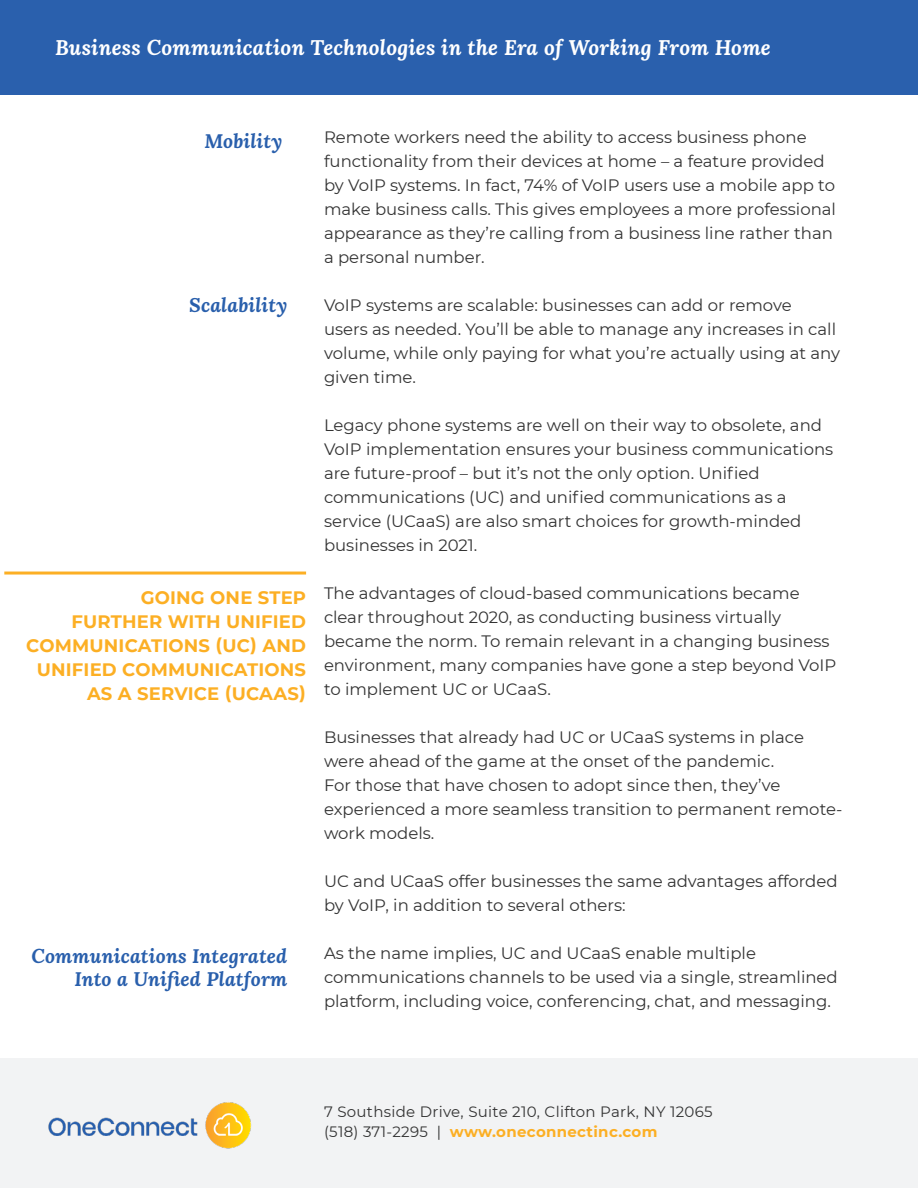
<style>
.page{position:relative;width:918px;height:1188px;background:#fff}
.page>*{position:absolute;margin:0;border:0;box-sizing:border-box;transform-origin:0 0}
.t1{font:italic 700 21px "Lora";letter-spacing:.01em;color:#fff}
.t2{font:italic 700 19.5px/22.5px "Lora";letter-spacing:.01em;color:#295fac;text-align:right}
.t3{font:700 18px/24px "Montserrat";letter-spacing:.01em;color:#fcaf24;text-align:right}
.t4{font:16.5px/24px "Montserrat";color:#333}
.t5{font:15px/19.5px "Montserrat";letter-spacing:.02em;color:#333}
.s1{font-weight:700;color:#fcaf24}
</style>
<div class="page">
<div style="left:0;top:0;width:918px;height:94px;background:#2a60ad"></div>
<div style="left:0;top:1058px;width:918px;height:130px;background:#f2f3f4"></div>
<img style="left:48px;top:1102px;width:203px;height:47px">
<hr style="left:4px;top:572px;width:302px;height:3px;background:#fcaf24">
<p class="t1" style="left:55px;top:33px;width:717px">Business Communication Technologies in the Era of Working From Home</p>
<p class="t2" style="left:204px;top:129px;width:79px">Mobility</p>
<p class="t2" style="left:189px;top:293px;width:100px">Scalability</p>
<p class="t3" style="left:26px;top:585px;width:281px">GOING ONE STEP<br>FURTHER WITH UNIFIED<br>COMMUNICATIONS (UC) AND<br>UNIFIED COMMUNICATIONS<br>AS A SERVICE (UCAAS)</p>
<p class="t2" style="left:31px;top:944px;width:257px">Communications Integrated<br>Into a Unified Platform</p>
<p class="t4" style="left:324px;top:125px;width:514px">Remote workers need the ability to access business phone functionality from their devices at home – a feature provided by VoIP systems. In fact, 74% of VoIP users use a mobile app to make business calls. This gives employees a more professional appearance as they’re calling from a business line rather than a personal number.</p>
<p class="t4" style="left:324px;top:293px;width:518px">VoIP systems are scalable: businesses can add or remove<br>users as needed. You’ll be able to manage any increases in call volume, while only paying for what you’re actually using at any given time.</p>
<p class="t4" style="left:324px;top:413px;width:511px">Legacy phone systems are well on their way to obsolete, and VoIP implementation ensures your business communications are future-proof – but it’s not the only option. Unified communications (UC) and unified communications as a service (UCaaS) are also smart choices for growth-minded businesses in 2021.</p>
<p class="t4" style="left:324px;top:581px;width:514px">The advantages of cloud-based communications became clear throughout 2020, as conducting business virtually became the norm. To remain relevant in a changing business environment, many companies have gone a step beyond VoIP to implement UC or UCaaS.</p>
<p class="t4" style="left:324px;top:725px;width:520px">Businesses that already had UC or UCaaS systems in place were ahead of the game at the onset of the pandemic.<br>For those that have chosen to adopt since then, they’ve experienced a more seamless transition to permanent remote&shy;work models.</p>
<p class="t4" style="left:324px;top:869px;width:515px">UC and UCaaS offer businesses the same advantages afforded by VoIP, in addition to several others:</p>
<p class="t4" style="left:324px;top:941px;width:515px">As the name implies, UC and UCaaS enable multiple communications channels to be used via a single, streamlined platform, including voice, conferencing, chat, and messaging.</p>
<p class="t5" style="left:324px;top:1102px;width:390px">7 Southside Drive, Suite 210, Clifton Park, NY 12065 (518) 371-2295 | <span class="s1">www.oneconnectinc.com</span></p>
</div>
